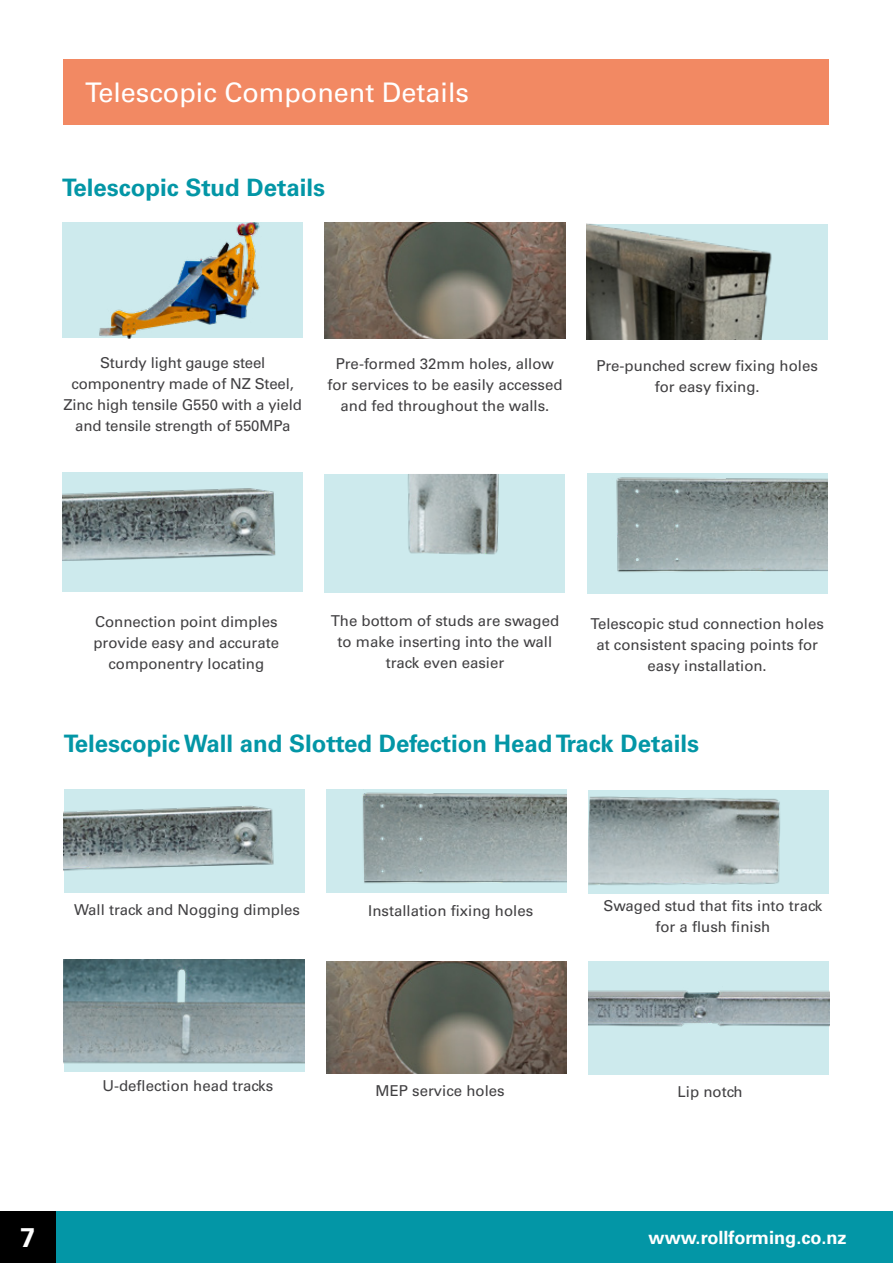
<style>
.page{position:relative;width:893px;height:1263px;background:#fff}
.page>*{position:absolute;margin:0;border:0;box-sizing:border-box;transform-origin:0 0}
.t1{font:27px "Univers LT Std";color:#fff}
.t2{font:700 27px "Univers LT Std";color:#fff}
.t3{font:700 24px "Univers LT Std";color:#0396a6}
.t4{font:700 18.3px "Univers LT Std";color:#fff}
.t5{font:15px/21px "Univers LT Std";color:#414042;text-align:center}
</style>
<div class="page">
<div style="left:0;top:1211px;width:893px;height:52px;background:#0396a6"></div>
<div style="left:0;top:1211px;width:55px;height:52px;background:#000"></div>
<div style="left:64px;top:60px;width:765px;height:65px;background:#f28963"></div>
<div style="left:588px;top:961px;width:241px;height:113px;background:#cdeaed"></div>
<img style="left:588px;top:990px;width:241px;height:37px">
<img style="left:588px;top:790px;width:241px;height:103px">
<img style="left:64px;top:789px;width:241px;height:103px">
<img style="left:326px;top:789px;width:241px;height:103px">
<img style="left:326px;top:961px;width:241px;height:112px">
<img style="left:64px;top:960px;width:241px;height:112px">
<img style="left:587px;top:473px;width:241px;height:121px">
<img style="left:587px;top:224px;width:241px;height:116px">
<div style="left:62px;top:223px;width:241px;height:115px;background:#cdeaed"></div>
<img style="left:99px;top:223px;width:161px;height:115px">
<img style="left:324px;top:223px;width:241px;height:115px">
<div style="left:324px;top:474px;width:241px;height:119px;background:#cdeaed"></div>
<img style="left:408px;top:474px;width:91px;height:81px">
<img style="left:62px;top:472px;width:241px;height:119px">
<h1 class="t1" style="left:85px;top:77px;width:385px">Telescopic Component Details</h1>
<h2 class="t3" style="left:62px;top:173px;width:264px">Telescopic Stud Details</h2>
<p class="t5" style="left:64px;top:352px;width:240px">Sturdy light gauge steel componentry made of NZ Steel,<br>Zinc high tensile G550 with a yield and tensile strength of 550MPa</p>
<p class="t5" style="left:327px;top:353px;width:237px">Pre-formed 32mm holes, allow for services to be easily accessed and fed throughout the walls.</p>
<p class="t5" style="left:596px;top:355px;width:223px">Pre-punched screw fixing holes for easy fixing.</p>
<p class="t5" style="left:93px;top:611px;width:187px">Connection point dimples provide easy and accurate componentry locating</p>
<p class="t5" style="left:331px;top:611px;width:230px">The bottom of studs are swaged to make inserting into the wall track even easier</p>
<p class="t5" style="left:591px;top:613px;width:235px">Telescopic stud connection holes at consistent spacing points for easy installation.</p>
<h2 class="t3" style="left:64px;top:729px;width:637px">Telescopic Wall and Slotted Defection Head Track Details</h2>
<p class="t5" style="left:74px;top:899px;width:227px">Wall track and Nogging dimples</p>
<p class="t5" style="left:368px;top:900px;width:167px">Installation fixing holes</p>
<p class="t5" style="left:604px;top:895px;width:220px">Swaged stud that fits into track for a flush finish</p>
<p class="t5" style="left:102px;top:1075px;width:172px">U-deflection head tracks</p>
<p class="t5" style="left:375px;top:1080px;width:131px">MEP service holes</p>
<p class="t5" style="left:678px;top:1081px;width:67px">Lip notch</p>
<h1 class="t2" style="left:20px;top:1221px;width:17px">37</h1>
<p class="t4" style="left:648px;top:1226px;width:200px">www.rollforming.co.nz</p>
</div>
